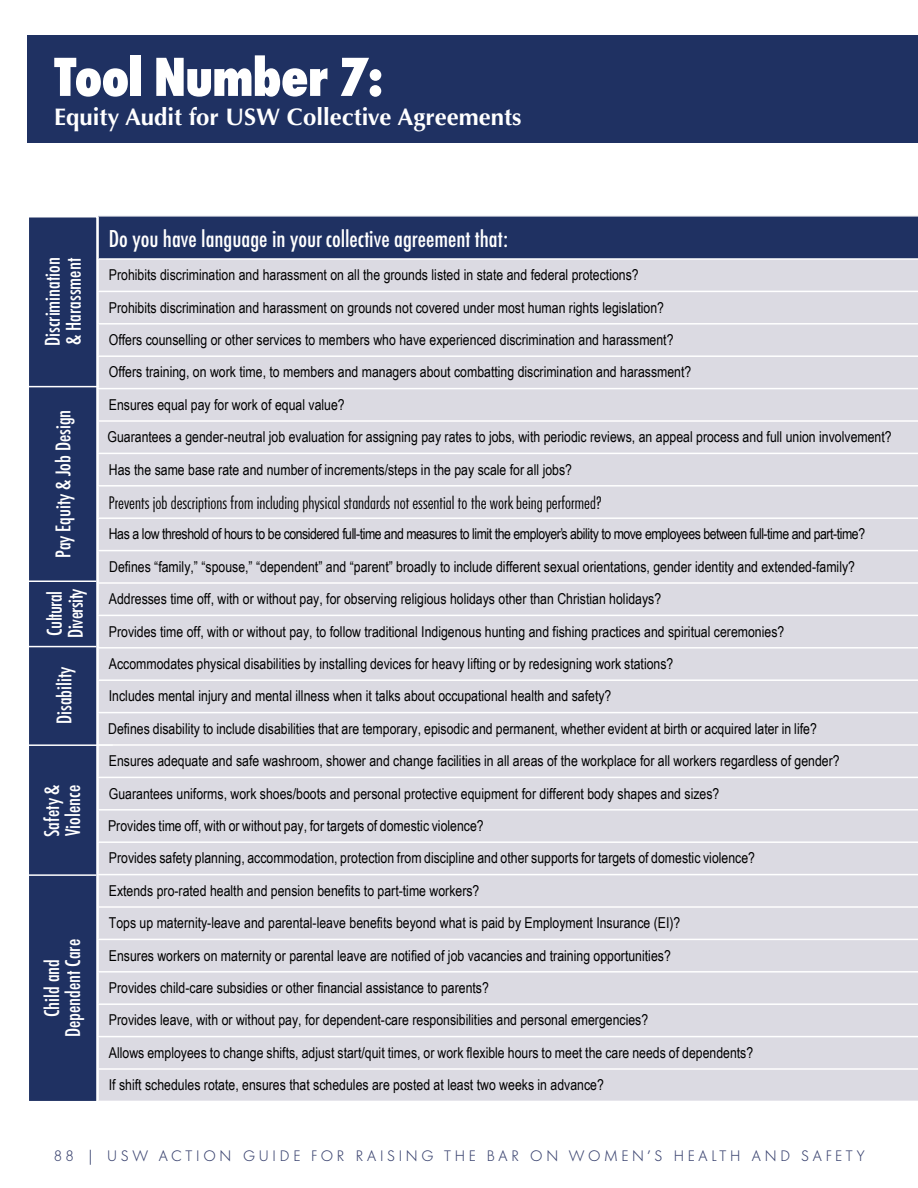
<style>
.page{position:relative;width:918px;height:1188px;background:#fff}
.page>*{position:absolute;margin:0;border:0;box-sizing:border-box;transform-origin:0 0}
.t1{font:800 condensed 54px "Futura Serie BQ";color:#fff}
.t2{font:500 condensed 24px "Futura Serie BQ";color:#fff}
.t3{font:700 24px "Optima";color:#fff}
.t4{font:500 condensed 21px/21px "Futura Serie BQ";color:#fff}
.t5{font:500 condensed 21px/21px "Futura Serie BQ";letter-spacing:-.025em;color:#fff}
.t6{font:300 condensed 18px "Futura Serie BQ";color:#000}
.t7{font:15px/32.4px "Arial Narrow";color:#000}
.t8{font:300 15px "Futura Serie BQ";letter-spacing:.25em;color:#3c4571}
</style>
<div class="page">
<div style="left:28px;top:216px;width:70px;height:886px;background:#1f3162;border:2px solid #fff"></div>
<div style="left:28px;top:35px;width:890px;height:108px;background:#1f3162"></div>
<div style="left:98px;top:216px;width:820px;height:43px;background:#1f3162"></div>
<div style="left:99px;top:260px;width:819px;height:841px;background:#dbdae2"></div>
<hr style="left:97px;top:260px;width:2px;height:31px;background:#fff">
<hr style="left:97px;top:291px;width:821px;height:1px;background:#fff">
<hr style="left:97px;top:292px;width:2px;height:31px;background:#fff">
<hr style="left:97px;top:323px;width:821px;height:2px;background:#fff">
<hr style="left:97px;top:325px;width:2px;height:30px;background:#fff">
<hr style="left:97px;top:355px;width:821px;height:2px;background:#fff">
<hr style="left:97px;top:357px;width:2px;height:31px;background:#fff">
<hr style="left:97px;top:388px;width:821px;height:1px;background:#fff">
<hr style="left:97px;top:389px;width:2px;height:31px;background:#fff">
<hr style="left:97px;top:420px;width:821px;height:2px;background:#fff">
<hr style="left:97px;top:422px;width:2px;height:31px;background:#fff">
<hr style="left:97px;top:453px;width:821px;height:1px;background:#fff">
<hr style="left:97px;top:454px;width:2px;height:31px;background:#fff">
<hr style="left:97px;top:485px;width:821px;height:2px;background:#fff">
<hr style="left:97px;top:487px;width:2px;height:30px;background:#fff">
<hr style="left:97px;top:517px;width:821px;height:2px;background:#fff">
<hr style="left:97px;top:519px;width:2px;height:31px;background:#fff">
<hr style="left:97px;top:550px;width:821px;height:1px;background:#fff">
<hr style="left:97px;top:551px;width:2px;height:31px;background:#fff">
<hr style="left:97px;top:582px;width:821px;height:2px;background:#fff">
<hr style="left:97px;top:584px;width:2px;height:31px;background:#fff">
<hr style="left:97px;top:615px;width:821px;height:1px;background:#fff">
<hr style="left:97px;top:616px;width:2px;height:31px;background:#fff">
<hr style="left:97px;top:647px;width:821px;height:2px;background:#fff">
<hr style="left:97px;top:649px;width:2px;height:30px;background:#fff">
<hr style="left:97px;top:679px;width:821px;height:2px;background:#fff">
<hr style="left:97px;top:681px;width:2px;height:31px;background:#fff">
<hr style="left:97px;top:712px;width:821px;height:1px;background:#fff">
<hr style="left:97px;top:713px;width:2px;height:31px;background:#fff">
<hr style="left:97px;top:744px;width:821px;height:2px;background:#fff">
<hr style="left:97px;top:746px;width:2px;height:31px;background:#fff">
<hr style="left:97px;top:777px;width:821px;height:1px;background:#fff">
<hr style="left:97px;top:778px;width:2px;height:31px;background:#fff">
<hr style="left:97px;top:809px;width:821px;height:2px;background:#fff">
<hr style="left:97px;top:811px;width:2px;height:30px;background:#fff">
<hr style="left:97px;top:841px;width:821px;height:2px;background:#fff">
<hr style="left:97px;top:843px;width:2px;height:31px;background:#fff">
<hr style="left:97px;top:874px;width:821px;height:1px;background:#fff">
<hr style="left:97px;top:875px;width:2px;height:31px;background:#fff">
<hr style="left:97px;top:906px;width:821px;height:2px;background:#fff">
<hr style="left:97px;top:908px;width:2px;height:31px;background:#fff">
<hr style="left:97px;top:939px;width:821px;height:1px;background:#fff">
<hr style="left:97px;top:940px;width:2px;height:31px;background:#fff">
<hr style="left:97px;top:971px;width:821px;height:2px;background:#fff">
<hr style="left:97px;top:973px;width:2px;height:30px;background:#fff">
<hr style="left:97px;top:1003px;width:821px;height:2px;background:#fff">
<hr style="left:97px;top:1005px;width:2px;height:31px;background:#fff">
<hr style="left:97px;top:1036px;width:821px;height:1px;background:#fff">
<hr style="left:97px;top:1037px;width:2px;height:31px;background:#fff">
<hr style="left:97px;top:1068px;width:821px;height:2px;background:#fff">
<hr style="left:97px;top:1070px;width:2px;height:31px;background:#fff">
<hr style="left:97px;top:1101px;width:821px;height:1px;background:#fff">
<hr style="left:97px;top:215px;width:821px;height:2px;background:#fff">
<hr style="left:97px;top:217px;width:2px;height:41px;background:#fff">
<hr style="left:97px;top:258px;width:821px;height:2px;background:#fff">
<hr style="left:27px;top:386px;width:71px;height:1px;background:#fff">
<hr style="left:25px;top:580px;width:71px;height:2px;background:#fff">
<hr style="left:25px;top:646px;width:71px;height:1px;background:#fff">
<hr style="left:27px;top:744px;width:86px;height:2px;background:#fff">
<hr style="left:10px;top:874px;width:86px;height:2px;background:#fff">
<h1 class="t1" style="left:54px;top:46px;width:331px">Tool Number 7:</h1>
<h2 class="t3" style="left:54px;top:103px;width:469px">Equity Audit for USW Collective Agreements</h2>
<h3 class="t4" style="left:42px;top:346px;width:90px;rotate:-90deg">Discrimination &amp; Harassment</h3>
<h3 class="t4" style="left:53px;top:558px;width:150px;rotate:-90deg">Pay Equity &amp; Job Design</h3>
<h3 class="t5" style="left:44px;top:638px;width:51px;rotate:-90deg">Cultural<br>Diversity</h3>
<h3 class="t4" style="left:54px;top:724px;width:59px;rotate:-90deg">Disability</h3>
<h3 class="t4" style="left:41px;top:837px;width:54px;rotate:-90deg">Safety &amp;<br>Violence</h3>
<h3 class="t4" style="left:41px;top:1037px;width:100px;text-align:center;rotate:-90deg">Child and<br>Dependent Care</h3>
<h2 class="t2" style="left:109px;top:225px;width:401px">Do you have language in your collective agreement that:</h2>
<p class="t7" style="left:107px;top:258px;width:786px">Prohibits discrimination and harassment on all the grounds listed in state and federal protections?<br>Prohibits discrimination and harassment on grounds not covered under most human rights legislation?<br>Offers counselling or other services to members who have experienced discrimination and harassment?<br>Offers training, on work time, to members and managers about combatting discrimination and harassment?<br>Ensures equal pay for work of equal value?<br>Guarantees a gender-neutral job evaluation for assigning pay rates to jobs, with periodic reviews, an appeal process and full union involvement?<br>Has the same base rate and number of increments/steps in the pay scale for all jobs?</p>
<p class="t6" style="left:109px;top:492px;width:494px">Prevents job descriptions from including physical standards not essential to the work being performed?</p>
<p class="t7" style="left:108px;top:517px;width:759px">Has a low threshold of hours to be considered full-time and measures to limit the employer’s ability to move employees between full-time and part-time?<br>Defines “family,” “spouse,” “dependent” and “parent” broadly to include different sexual orientations, gender identity and extended-family?<br>Addresses time off, with or without pay, for observing religious holidays other than Christian holidays?<br>Provides time off, with or without pay, to follow traditional Indigenous hunting and fishing practices and spiritual ceremonies?<br>Accommodates physical disabilities by installing devices for heavy lifting or by redesigning work stations?<br>Includes mental injury and mental illness when it talks about occupational health and safety?<br>Defines disability to include disabilities that are temporary, episodic and permanent, whether evident at birth or acquired later in life?<br>Ensures adequate and safe washroom, shower and change facilities in all areas of the workplace for all workers regardless of gender?<br>Guarantees uniforms, work shoes/boots and personal protective equipment for different body shapes and sizes?<br>Provides time off, with or without pay, for targets of domestic violence?<br>Provides safety planning, accommodation, protection from discipline and other supports for targets of domestic violence?<br>Extends pro-rated health and pension benefits to part-time workers?<br>Tops up maternity-leave and parental-leave benefits beyond what is paid by Employment Insurance (EI)?<br>Ensures workers on maternity or parental leave are notified of job vacancies and training opportunities?<br>Provides child-care subsidies or other financial assistance to parents?<br>Provides leave, with or without pay, for dependent-care responsibilities and personal emergencies?<br>Allows employees to change shifts, adjust start/quit times, or work flexible hours to meet the care needs of dependents?<br>If shift schedules rotate, ensures that schedules are posted at least two weeks in advance?</p>
<p class="t8" style="left:54px;top:1147px;width:812px">88 | USW ACTION GUIDE FOR RAISING THE BAR ON WOMEN’S HEALTH AND SAFETY</p>
</div>
